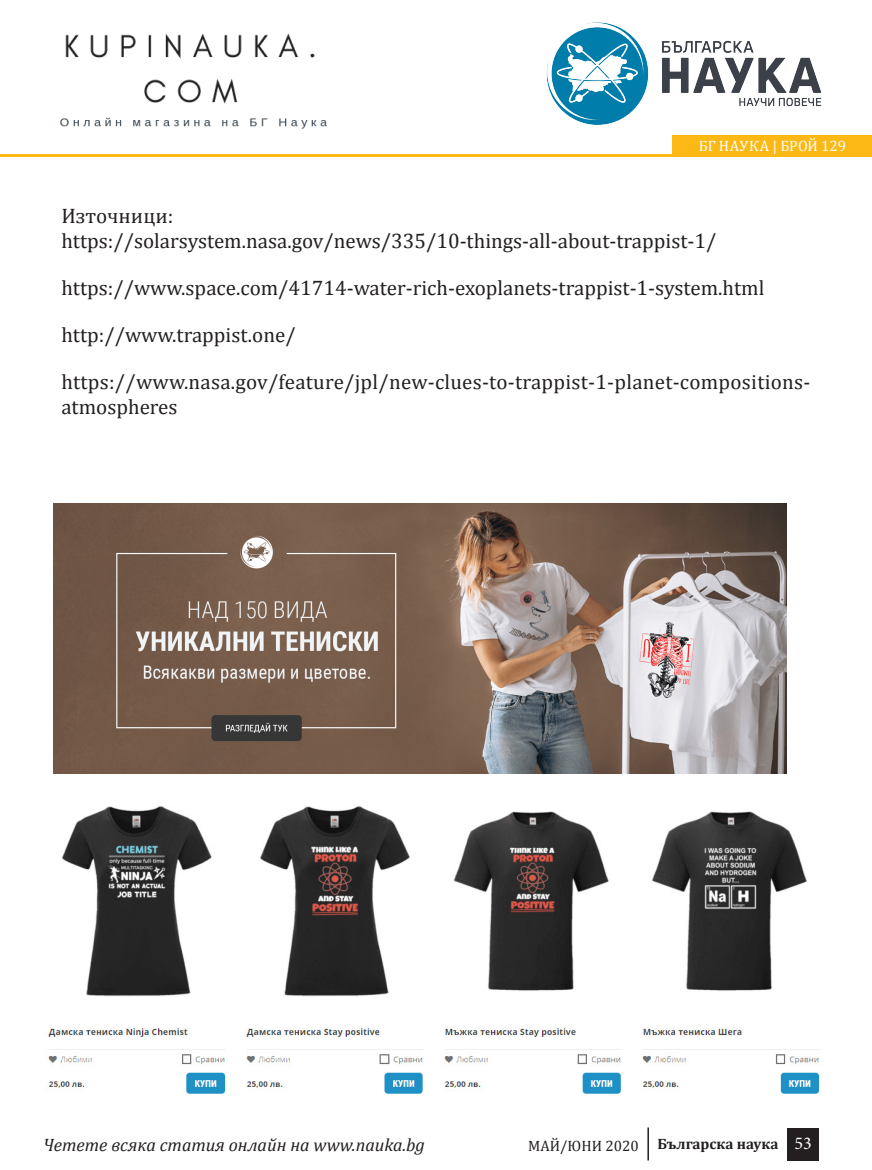
<style>
.page{position:relative;width:872px;height:1170px;background:#fff}
.page>*{position:absolute;margin:0;border:0;box-sizing:border-box;transform-origin:0 0}
.t1{font:21px/25.2px "Cambria";color:#231f20}
.t2{font:italic 18px "Cambria";color:#231f20}
.t3{font:700 15px "Cambria";color:#231f20}
.t4{font:15px "Cambria";letter-spacing:.005em;color:#fff}
.t5{font:15px "Cambria";color:#231f20}
.s1{font-family:"Minion Pro";font-weight:400;font-size:18px;color:#fff}
</style>
<div class="page">
<div style="left:673px;top:135px;width:199px;height:21px;background:#fcb814"></div>
<hr style="left:0;top:154px;width:872px;height:2px;background:#fcb814">
<div style="left:787px;top:1127px;width:32px;height:33px;background:#231f20"></div>
<hr style="left:647px;top:1127px;width:2px;height:33px;background:#231f20">
<img style="left:546px;top:22px;width:276px;height:103px">
<img style="left:60px;top:33px;width:267px;height:96px">
<img style="left:48px;top:806px;width:771px;height:288px">
<img style="left:53px;top:503px;width:733px;height:270px">
<p class="t4" style="left:699px;top:137px;width:149px">БГ НАУКА | БРОЙ 129</p>
<p class="t1" style="left:61px;top:203px;width:113px">Източници:</p>
<p class="t1" style="left:61px;top:228px;width:656px">https://solarsystem.nasa.gov/news/335/10-things-all-about-trappist-1/</p>
<p class="t1" style="left:61px;top:275px;width:704px">https://www.space.com/41714-water-rich-exoplanets-trappist-1-system.html</p>
<p class="t1" style="left:61px;top:322px;width:236px">http://www.trappist.one/</p>
<p class="t1" style="left:61px;top:369px;width:750px">https://www.nasa.gov/feature/jpl/new-clues-to-trappist-1-planet-compositions&shy;atmospheres</p>
<p class="t2" style="left:43px;top:1132px;width:383px">Четете всяка статия онлайн на www.nauka.bg</p>
<p class="t5" style="left:528px;top:1136px;width:112px">МАЙ/ЮНИ 2020</p>
<p class="t3" style="left:657px;top:1133px;width:156px">Българска наука <span class="s1">53</span></p>
</div>
